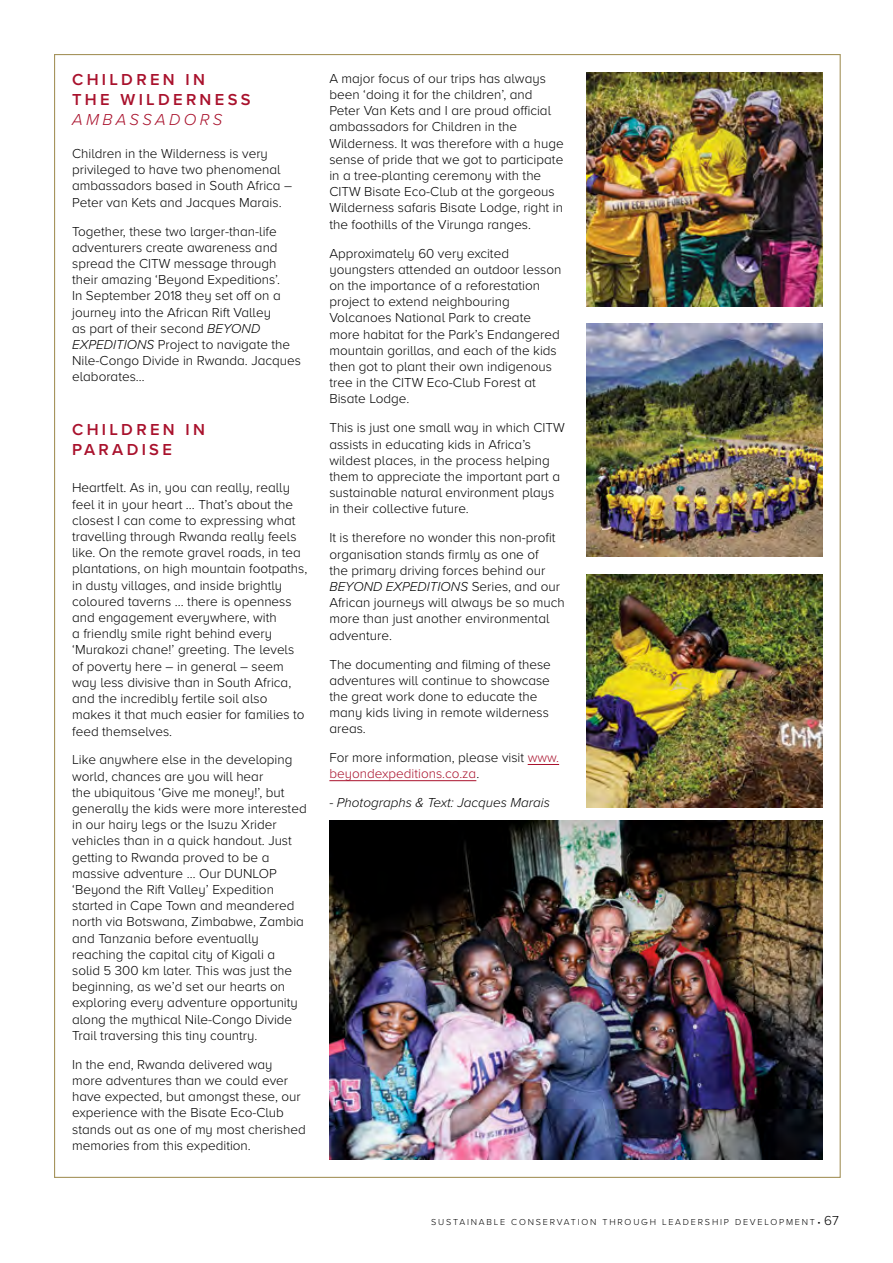
<style>
.page{position:relative;width:893px;height:1263px;background:#fff}
.page>*{position:absolute;margin:0;border:0;box-sizing:border-box;transform-origin:0 0}
.t1{font:600 16.5px/19.8px "Proxima Nova A";letter-spacing:.2em;color:#a9112c}
.t2{font:italic 300 16.5px "Proxima Nova A";letter-spacing:.2em;color:#a9112c}
.t3{font:300 13.5px/16.2px "Proxima Nova A";color:#000}
.t4{font:italic 300 13.5px "Proxima Nova A";color:#000}
.t5{font:300 9px "Proxima Nova A";letter-spacing:.2em;color:#000}
.s1{font-style:italic}
.s2{color:#a9112c}
.s3{font-size:13.5px}
</style>
<div class="page">
<hr style="left:528px;top:764px;width:31px;height:1px;background:#a9112c">
<hr style="left:329px;top:780px;width:147px;height:1px;background:#a9112c">
<img style="left:587px;top:72px;width:236px;height:234px">
<img style="left:587px;top:323px;width:236px;height:234px">
<img style="left:587px;top:574px;width:236px;height:234px">
<img style="left:329px;top:821px;width:494px;height:339px">
<p class="t1" style="left:72px;top:69px;width:180px">CHILDREN IN<br>THE WILDERNESS</p>
<p class="t2" style="left:72px;top:107px;width:152px">AMBASSADORS</p>
<p class="t3" style="left:72px;top:145px;width:222px">Children in the Wilderness is very privileged to have two phenomenal ambassadors based in South Africa – Peter van Kets and Jacques Marais.</p>
<p class="t3" style="left:72px;top:222px;width:230px">Together, these two larger-than-life adventurers create awareness and spread the CITW message through their amazing ‘Beyond Expeditions’.<br>In September 2018 they set off on a journey into the African Rift Valley<br>as part of their second <span class="s1">BEYOND<br>EXPEDITIONS</span> Project to navigate the<br>Nile-Congo Divide in Rwanda. Jacques elaborates…</p>
<p class="t1" style="left:72px;top:419px;width:134px">CHILDREN IN<br>PARADISE</p>
<p class="t3" style="left:72px;top:479px;width:237px">Heartfelt. As in, you can really, really feel it in your heart ... That’s about the closest I can come to expressing what travelling through Rwanda really feels like. On the remote gravel roads, in tea plantations, on high mountain footpaths, in dusty villages, and inside brightly coloured taverns ... there is openness and engagement everywhere, with<br>a friendly smile right behind every ‘Murakozi chane!’ greeting. The levels of poverty here – in general – seem way less divisive than in South Africa, and the incredibly fertile soil also makes it that much easier for families to feed themselves.</p>
<p class="t3" style="left:72px;top:751px;width:236px">Like anywhere else in the developing world, chances are you will hear<br>the ubiquitous ‘Give me money!’, but generally the kids were more interested in our hairy legs or the Isuzu Xrider vehicles than in a quick handout. Just getting to Rwanda proved to be a massive adventure … Our DUNLOP ‘Beyond the Rift Valley’ Expedition started in Cape Town and meandered north via Botswana, Zimbabwe, Zambia and Tanzania before eventually reaching the capital city of Kigali a<br>solid 5 300 km later. This was just the beginning, as we’d set our hearts on exploring every adventure opportunity along the mythical Nile-Congo Divide Trail traversing this tiny country.</p>
<p class="t3" style="left:72px;top:1055px;width:235px">In the end, Rwanda delivered way more adventures than we could ever have expected, but amongst these, our experience with the Bisate Eco-Club stands out as one of my most cherished memories from this expedition.</p>
<p class="t3" style="left:329px;top:69px;width:236px">A major focus of our trips has always been ‘doing it for the children’, and Peter Van Kets and I are proud official ambassadors for Children in the Wilderness. It was therefore with a huge sense of pride that we got to participate in a tree-planting ceremony with the CITW Bisate Eco-Club at the gorgeous Wilderness safaris Bisate Lodge, right in the foothills of the Virunga ranges.</p>
<p class="t3" style="left:329px;top:244px;width:234px">Approximately 60 very excited youngsters attended an outdoor lesson on the importance of a reforestation project to extend neighbouring Volcanoes National Park to create more habitat for the Park’s Endangered mountain gorillas, and each of the kids then got to plant their own indigenous tree in the CITW Eco-Club Forest at Bisate Lodge.</p>
<p class="t3" style="left:329px;top:419px;width:237px">This is just one small way in which CITW assists in educating kids in Africa’s wildest places, in the process helping them to appreciate the important part a sustainable natural environment plays in their collective future.</p>
<p class="t3" style="left:329px;top:529px;width:237px">It is therefore no wonder this non-profit organisation stands firmly as one of<br>the primary driving forces behind our <span class="s1">BEYOND EXPEDITIONS</span> Series, and our African journeys will always be so much more than just another environmental adventure.</p>
<p class="t3" style="left:329px;top:655px;width:223px">The documenting and filming of these adventures will continue to showcase the great work done to educate the many kids living in remote wilderness areas.</p>
<p class="t3" style="left:329px;top:749px;width:231px">For more information, please visit <span class="s2">www. beyondexpeditions.co.za</span>.</p>
<p class="t4" style="left:329px;top:793px;width:222px">- Photographs &amp; Text: Jacques Marais</p>
<p class="t5" style="left:431px;top:1215px;width:409px">SUSTAINABLE CONSERVATION THROUGH LEADERSHIP DEVELOPMENT • <span class="s3">67</span></p>
</div>
